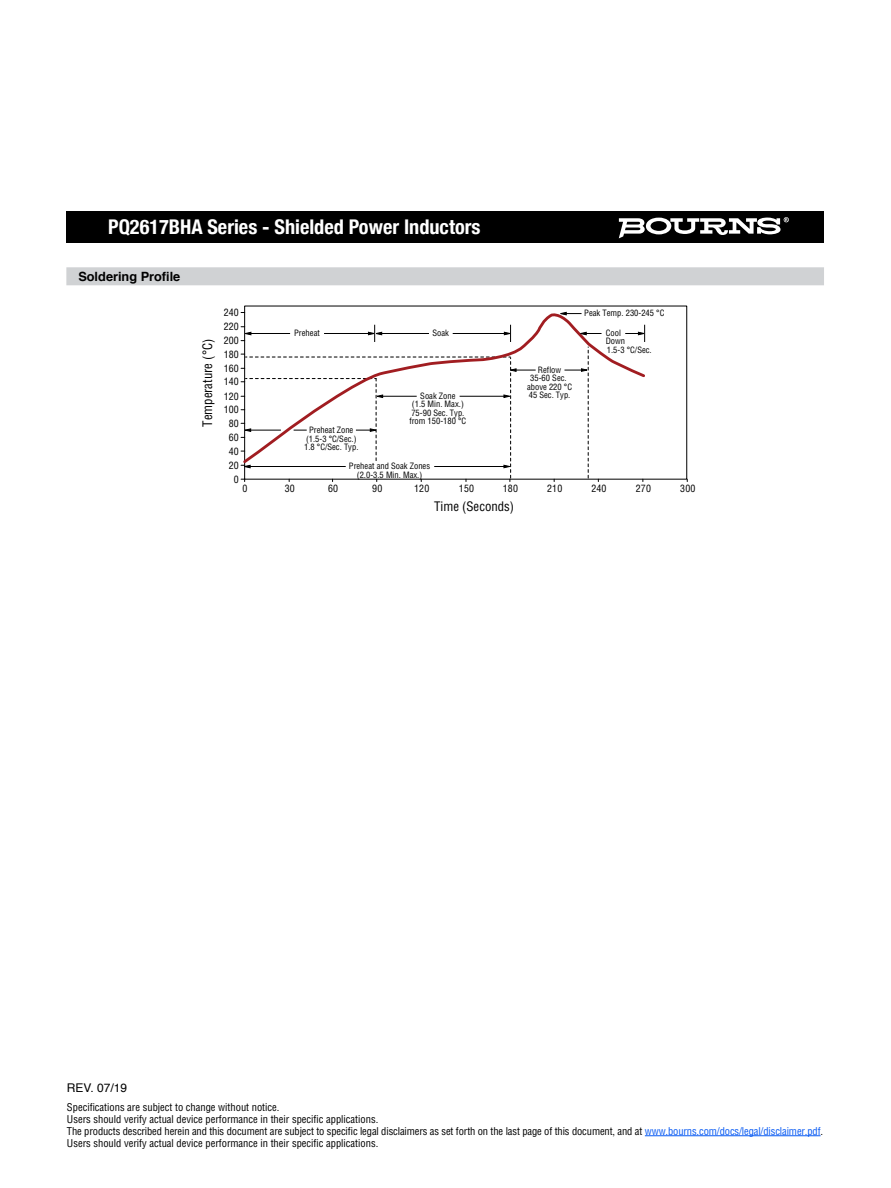
<style>
.page{position:relative;width:891px;height:1188px;background:#fff}
.page>*{position:absolute;margin:0;border:0;box-sizing:border-box;transform-origin:0 0}
.t1{font:700 condensed 20.25px "Helvetica Neue";color:#fff}
.t2{font:condensed 12.75px "Helvetica";color:#000}
.t3{font:700 12.75px "Helvetica";color:#000}
.t4{font:12px "Helvetica";color:#000}
.t5{font:condensed 10.5px/12px "Helvetica";color:#000}
.t6{font:condensed 9.9px/13.8px "Helvetica";letter-spacing:.015em;color:#000;text-align:justify}
.t7{font:condensed 8.55px/8.6px "Helvetica";color:#000;text-align:center}
.s1{color:#0759f3}
</style>
<div class="page">
<div style="left:67px;top:212px;width:757px;height:31px;background:#000"></div>
<svg style="left:619px;top:217px;width:170px;height:21px"></svg>
<div style="left:66px;top:267px;width:758px;height:18px;background:#d0d2d4"></div>
<svg style="left:242px;top:313px;width:404px;height:64px"></svg>
<hr style="left:324px;top:333px;width:46px;height:1px;background:#000">
<svg style="left:241px;top:326px;width:10px;height:15px"></svg>
<hr style="left:250px;top:333px;width:40px;height:1px;background:#000">
<hr style="left:453px;top:333px;width:53px;height:1px;background:#000">
<svg style="left:504px;top:325px;width:7px;height:17px"></svg>
<svg style="left:368px;top:325px;width:14px;height:17px"></svg>
<hr style="left:381px;top:333px;width:48px;height:1px;background:#000">
<svg style="left:625px;top:325px;width:20px;height:17px"></svg>
<svg style="left:579px;top:332px;width:23px;height:3px"></svg>
<svg style="left:559px;top:312px;width:23px;height:3px"></svg>
<svg style="left:564px;top:347px;width:25px;height:131px"></svg>
<svg style="left:241px;top:354px;width:295px;height:128px"></svg>
<hr style="left:645px;top:1135px;width:176px;height:1px;background:#0759f3">
<h1 class="t1" style="left:108px;top:210px;width:374px">PQ2617BHA Series - Shielded Power Inductors</h1>
<p class="t3" style="left:78px;top:266px;width:104px">Soldering Profile</p>
<p class="t2" style="left:200px;top:427px;width:89px;rotate:-90deg">Temperature (°C)</p>
<p class="t6" style="left:224px;top:305px;width:17px">240<br>220<br>200<br>180<br>160<br>140</p>
<p class="t6" style="left:224px;top:389px;width:17px;text-align:right">120<br>100<br>80<br>60<br>40<br>20<br>0</p>
<p class="t7" style="left:584px;top:308px;width:82px">Peak Temp. 230-245 °C</p>
<p class="t7" style="left:294px;top:328px;width:27px">Preheat</p>
<p class="t7" style="left:433px;top:328px;width:18px">Soak</p>
<p class="t7" style="left:606px;top:328px;width:48px;text-align:left">Cool<br>Down<br>1.5-3 °C/Sec.</p>
<p class="t7" style="left:527px;top:365px;width:47px">Reflow<br>35-60 Sec. above 220 °C</p>
<p class="t7" style="left:420px;top:391px;width:37px">Soak Zone</p>
<p class="t7" style="left:529px;top:391px;width:43px">45 Sec. Typ.</p>
<p class="t7" style="left:409px;top:400px;width:58px;text-align:left">(1.5 Min. Max.)<br>75-90 Sec. Typ. from 150-180 °C</p>
<p class="t7" style="left:349px;top:461px;width:83px">Preheat and Soak Zones (2.0-3.5 Min. Max.)</p>
<p class="t7" style="left:304px;top:425px;width:56px">Preheat Zone (1.5-3 °C/Sec.)<br>1.8 °C/Sec. Typ.</p>
<p class="t6" style="left:242px;top:482px;width:6px">0</p>
<p class="t6" style="left:285px;top:482px;width:12px">30</p>
<p class="t6" style="left:328px;top:482px;width:12px">60</p>
<p class="t6" style="left:372px;top:482px;width:12px">90</p>
<p class="t6" style="left:414px;top:482px;width:17px">120</p>
<p class="t6" style="left:459px;top:482px;width:17px">150</p>
<p class="t6" style="left:503px;top:482px;width:17px">180</p>
<p class="t6" style="left:547px;top:482px;width:17px">210</p>
<p class="t6" style="left:591px;top:482px;width:17px">240</p>
<p class="t6" style="left:636px;top:482px;width:17px">270</p>
<p class="t6" style="left:680px;top:482px;width:17px">300</p>
<p class="t2" style="left:434px;top:499px;width:81px">Time (Seconds)</p>
<p class="t4" style="left:67px;top:1079px;width:62px">REV. 07/19</p>
<p class="t5" style="left:67px;top:1101px;width:758px">Specifications are subject to change without notice.<br>Users should verify actual device performance in their specific applications.<br>The products described herein and this document are subject to specific legal disclaimers as set forth on the last page of this document, and at <span class="s1">www.bourns.com/docs/legal/disclaimer.pdf</span>.<br>Users should verify actual device performance in their specific applications.</p>
</div>
